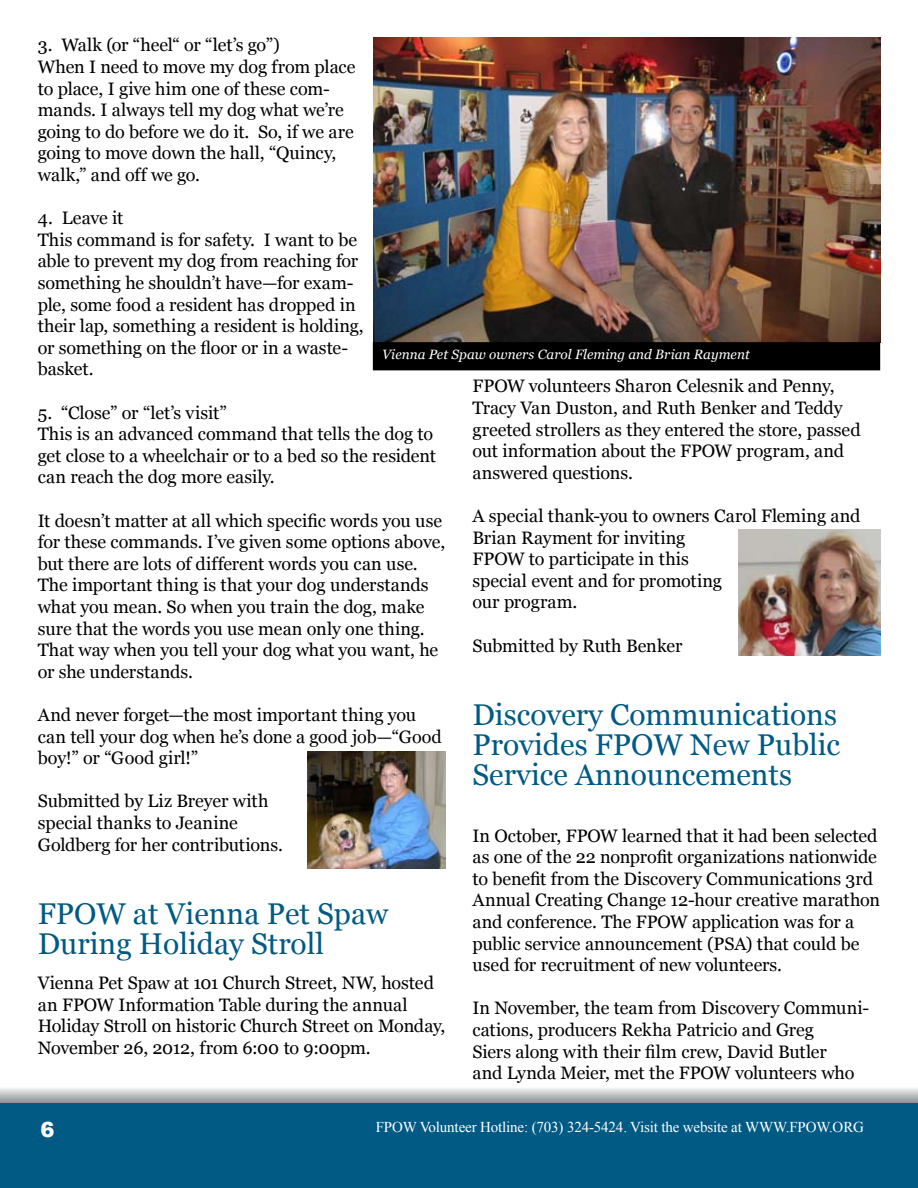
<style>
.page{position:relative;width:918px;height:1188px;background:#fff}
.page>*{position:absolute;margin:0;border:0;box-sizing:border-box;transform-origin:0 0}
.t1{font:30px/30px "Georgia";color:#005a84}
.t2{font:18px/21.6px "Georgia";letter-spacing:-.005em;color:#000}
.t3{font:15px "Times New Roman";letter-spacing:-.01em;color:#fff}
.t4{font:italic 13.5px "Georgia";letter-spacing:.005em;color:#fff}
</style>
<div class="page">
<svg style="left:0;top:1088px;width:917px;height:15px;background:#bdbfc1"></svg>
<div style="left:0;top:1103px;width:918px;height:85px;background:#005a84"></div>
<svg style="left:917px;top:1088px;width:1px;height:12px"></svg>
<hr style="left:917px;top:1100px;width:1px;height:88px;background:#005a84">
<img style="left:738px;top:529px;width:142px;height:127px">
<img style="left:308px;top:752px;width:138px;height:117px">
<img style="left:374px;top:38px;width:506px;height:304px">
<div style="left:374px;top:343px;width:505px;height:27px;background:#000"></div>
<div style="left:373px;top:342px;width:507px;height:28px;border:2px solid #000"></div>
<p class="t2" style="left:38px;top:35px;width:319px">3. Walk (or “heel“ or “let’s go”)<br>When I need to move my dog from place to place, I give him one of these com&shy;mands. I always tell my dog what we’re going to do before we do it. So, if we are going to move down the hall, “Quincy, walk,” and off we go.</p>
<p class="t2" style="left:38px;top:208px;width:328px">4. Leave it<br>This command is for safety. I want to be able to prevent my dog from reaching for something he shouldn’t have—for exam&shy;ple, some food a resident has dropped in their lap, something a resident is holding, or something on the floor or in a waste&shy;basket.</p>
<p class="t2" style="left:38px;top:402px;width:400px">5. “Close” or “let’s visit”<br>This is an advanced command that tells the dog to get close to a wheelchair or to a bed so the resident can reach the dog more easily.</p>
<p class="t2" style="left:38px;top:510px;width:409px">It doesn’t matter at all which specific words you use for these commands. I’ve given some options above, but there are lots of different words you can use.<br>The important thing is that your dog understands what you mean. So when you train the dog, make sure that the words you use mean only one thing.<br>That way when you tell your dog what you want, he or she understands.</p>
<p class="t2" style="left:38px;top:704px;width:406px">And never forget—the most important thing you can tell your dog when he’s done a good job—“Good boy!” or “Good girl!”</p>
<p class="t2" style="left:38px;top:791px;width:247px">Submitted by Liz Breyer with special thanks to Jeanine<br>Goldberg for her contributions.</p>
<p class="t4" style="left:382px;top:345px;width:369px">Vienna Pet Spaw owners Carol Fleming and Brian Rayment</p>
<p class="t2" style="left:472px;top:376px;width:390px">FPOW volunteers Sharon Celesnik and Penny, Tracy Van Duston, and Ruth Benker and Teddy greeted strollers as they entered the store, passed out information about the FPOW program, and answered questions.</p>
<p class="t2" style="left:472px;top:505px;width:389px">A special thank-you to owners Carol Fleming and<br>Brian Rayment for inviting<br>FPOW to participate in this<br>special event and for promoting<br>our program.</p>
<p class="t2" style="left:472px;top:635px;width:211px">Submitted by Ruth Benker</p>
<h1 class="t1" style="left:472px;top:700px;width:369px;text-align:justify">Discovery Communications Provides FPOW New Public Service Announcements</h1>
<p class="t2" style="left:472px;top:825px;width:409px">In October, FPOW learned that it had been selected as one of the 22 nonprofit organizations nationwide to benefit from the Discovery Communications 3rd Annual Creating Change 12-hour creative marathon and conference. The FPOW application was for a public service announcement (PSA) that could be used for recruitment of new volunteers.</p>
<p class="t2" style="left:472px;top:998px;width:398px">In November, the team from Discovery Communi&shy;cations, producers Rekha Patricio and Greg<br>Siers along with their film crew, David Butler<br>and Lynda Meier, met the FPOW volunteers who</p>
<h1 class="t1" style="left:38px;top:899px;width:352px">FPOW at Vienna Pet Spaw<br>During Holiday Stroll</h1>
<p class="t2" style="left:38px;top:972px;width:409px">Vienna Pet Spaw at 101 Church Street, NW, hosted an FPOW Information Table during the annual Holiday Stroll on historic Church Street on Monday, November 26, 2012, from 6:00 to 9:00pm.</p>
<p class="t3" style="left:376px;top:1117px;width:490px">FPOW Volunteer Hotline: (703) 324-5424. Visit the website at WWW.FPOW.ORG</p>
</div>
